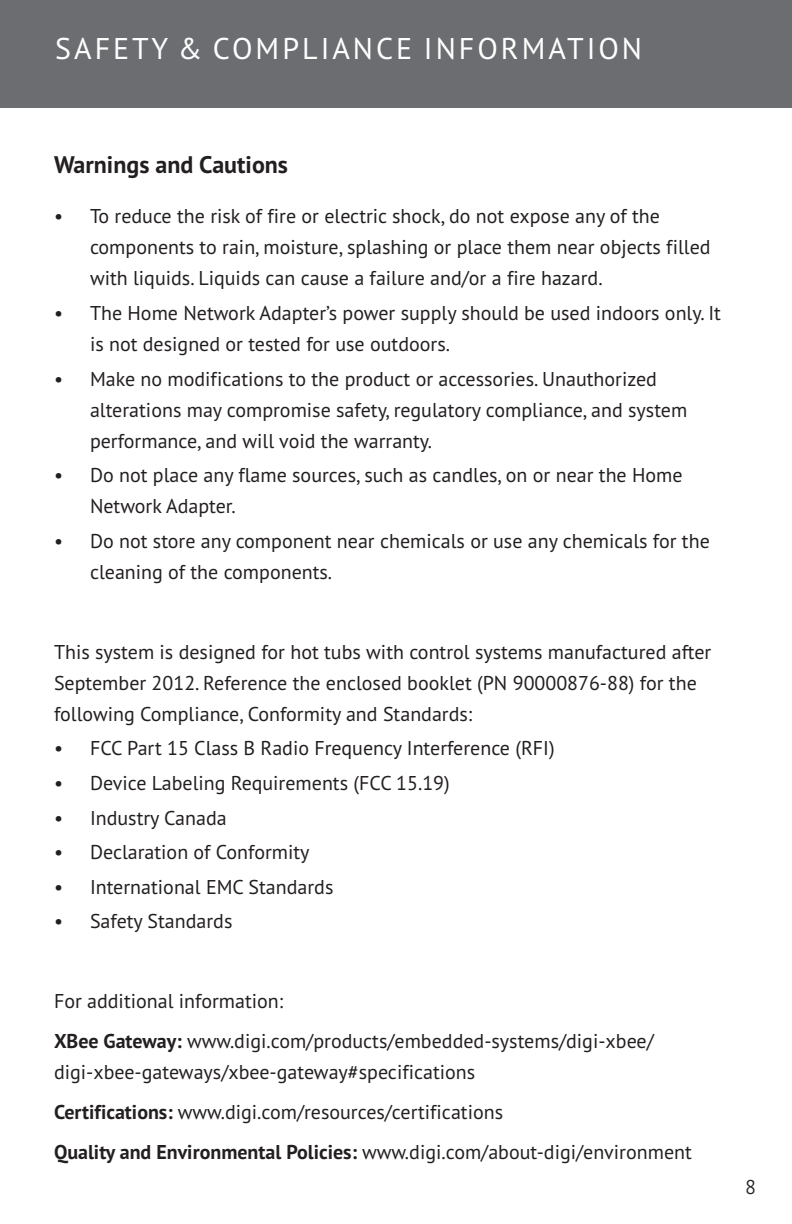
<style>
.page{position:relative;width:792px;height:1224px;background:#fff}
.page>*{position:absolute;margin:0;border:0;box-sizing:border-box;transform-origin:0 0}
.t1{font:30px "PT Sans Pro";letter-spacing:.1em;color:#fff}
.t2{font:700 24px "PT Sans Pro";color:#231f20}
.t3{font:20px/31px "PT Sans Pro";color:#231f20}
.t4{font:300 20px "PT Sans Pro";color:#231f20}
.s1{font-weight:700}
</style>
<div class="page">
<div style="left:0;top:0;width:792px;height:108px;background:#6c6d70"></div>
<h1 class="t1" style="left:55px;top:29px;width:588px">SAFETY &amp; COMPLIANCE INFORMATION</h1>
<p class="t2" style="left:54px;top:148px;width:236px">Warnings and Cautions</p>
<p class="t3" style="left:90px;top:200px;width:622px;text-indent:-36px">• To reduce the risk of fire or electric shock, do not expose any of the components to rain, moisture, splashing or place them near objects filled with liquids. Liquids can cause a failure and/or a fire hazard.</p>
<p class="t3" style="left:90px;top:297px;width:633px;text-indent:-36px">• The Home Network Adapter’s power supply should be used indoors only. It is not designed or tested for use outdoors.</p>
<p class="t3" style="left:90px;top:363px;width:599px;text-indent:-36px">• Make no modifications to the product or accessories. Unauthorized alterations may compromise safety, regulatory compliance, and system performance, and will void the warranty.</p>
<p class="t3" style="left:90px;top:459px;width:594px;text-indent:-36px">• Do not place any flame sources, such as candles, on or near the Home<br>Network Adapter.</p>
<p class="t3" style="left:90px;top:525px;width:621px;text-indent:-36px">• Do not store any component near chemicals or use any chemicals for the cleaning of the components.</p>
<p class="t3" style="left:54px;top:636px;width:659px">This system is designed for hot tubs with control systems manufactured after<br>September 2012. Reference the enclosed booklet (PN 90000876-88) for the following Compliance, Conformity and Standards:</p>
<p class="t3" style="left:54px;top:732px;width:502px">• FCC Part 15 Class B Radio Frequency Interference (RFI)</p>
<p class="t3" style="left:54px;top:767px;width:397px">• Device Labeling Requirements (FCC 15.19)</p>
<p class="t3" style="left:54px;top:802px;width:174px">• Industry Canada</p>
<p class="t3" style="left:54px;top:836px;width:257px">• Declaration of Conformity</p>
<p class="t3" style="left:54px;top:871px;width:281px">• International EMC Standards</p>
<p class="t3" style="left:54px;top:905px;width:180px">• Safety Standards</p>
<p class="t3" style="left:54px;top:981px;width:601px;line-height:40px">For additional information:<br><span class="s1">XBee Gateway:</span> www.digi.com/products/embedded-systems/digi-xbee/</p>
<p class="t3" style="left:54px;top:1052px;width:639px;line-height:40px">digi-xbee-gateways/xbee-gateway#specifications<br><span class="s1">Certifications:</span> www.digi.com/resources/certifications<br><span class="s1">Quality and Environmental Policies:</span> www.digi.com/about-digi/environment</p>
<p class="t4" style="left:745px;top:1174px;width:12px">8</p>
</div>
